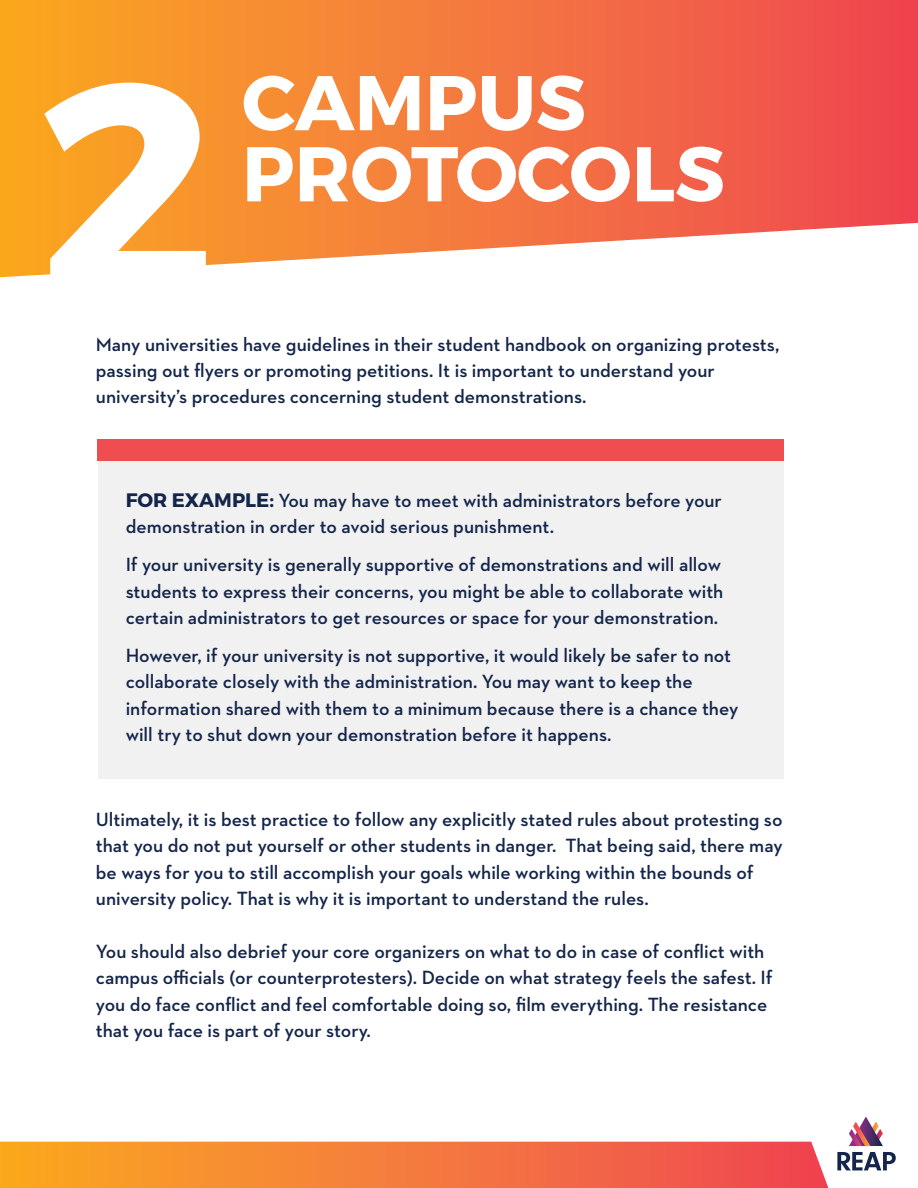
<style>
.page{position:relative;width:918px;height:1188px;background:#fff}
.page>*{position:absolute;margin:0;border:0;box-sizing:border-box;transform-origin:0 0}
.t1{font:700 297px "Montserrat";color:#fff}
.t2{font:700 77.4px/71.1px "Montserrat";color:#fff}
.t3{font:600 19.5px/26.4px "Neutraface 2 Text";color:#14254a}
.s1{font-family:"Montserrat";font-weight:700}
</style>
<div class="page">
<svg style="left:0;top:0;width:918px;height:277px;background:#f5874c"></svg>
<div style="left:98px;top:439px;width:686px;height:340px;background:#f1f1f2"></div>
<svg style="left:0;top:1142px;width:828px;height:46px;background:#f4793b"></svg>
<svg style="left:837px;top:1152px;width:59px;height:18px"></svg>
<svg style="left:849px;top:1117px;width:34px;height:29px"></svg>
<div style="left:98px;top:439px;width:686px;height:22px;background:#f04d51"></div>
<h1 class="t1" style="left:38px;top:3px;width:180px">2</h1>
<h2 class="t2" style="left:242px;top:68px;width:484px">CAMPUS<br>PROTOCOLS</h2>
<p class="t3" style="left:96px;top:330px;width:685px">Many universities have guidelines in their student handbook on organizing protests, passing out flyers or promoting petitions. It is important to understand your university’s procedures concerning student demonstrations.</p>
<p class="t3" style="left:126px;top:487px;width:598px"><span class="s1">FOR EXAMPLE:</span> You may have to meet with administrators before your demonstration in order to avoid serious punishment.</p>
<p class="t3" style="left:126px;top:551px;width:599px;text-align:justify">If your university is generally supportive of demonstrations and will allow students to express their concerns, you might be able to collaborate with certain administrators to get resources or space for your demonstration.</p>
<p class="t3" style="left:126px;top:642px;width:614px">However, if your university is not supportive, it would likely be safer to not collaborate closely with the administration. You may want to keep the information shared with them to a minimum because there is a chance they will try to shut down your demonstration before it happens.</p>
<p class="t3" style="left:96px;top:806px;width:688px">Ultimately, it is best practice to follow any explicitly stated rules about protesting so that you do not put yourself or other students in danger. That being said, there may be ways for you to still accomplish your goals while working within the bounds of university policy. That is why it is important to understand the rules.</p>
<p class="t3" style="left:96px;top:938px;width:678px">You should also debrief your core organizers on what to do in case of conflict with campus officials (or counterprotesters). Decide on what strategy feels the safest. If you do face conflict and feel comfortable doing so, film everything. The resistance that you face is part of your story.</p>
</div>
